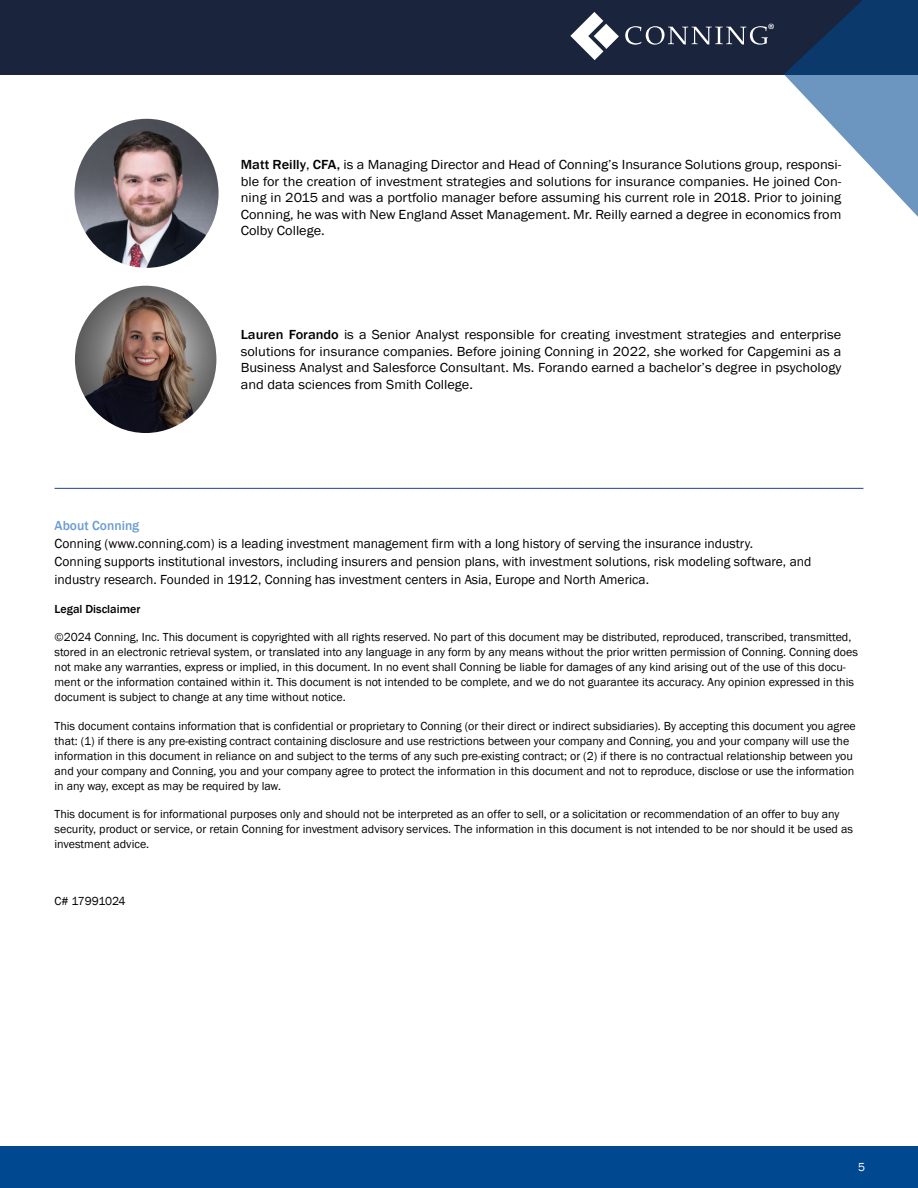
<style>
.page{position:relative;width:918px;height:1188px;background:#fff}
.page>*{position:absolute;margin:0;border:0;box-sizing:border-box;transform-origin:0 0}
.t1{font:16.65px "Myriad Pro";color:#fff}
.t2{font:13.5px/16.5px "Franklin Gothic";color:#000;text-align:justify;scale:1.06 1}
.t3{font:13.5px/18px "Franklin Gothic";color:#000}
.t4{font:500 13.5px "Franklin Gothic";color:#6b9dd3}
.t5{font:12px/15px "Franklin Gothic";color:#000}
.t6{font:500 12px "Franklin Gothic";color:#000}
.t7{font:12px "Franklin Gothic";letter-spacing:-.03em;color:#000}
.t8{font:12px "Franklin Gothic";color:#fff}
.s1{font-weight:500}
</style>
<div class="page">
<div style="left:0;top:0;width:918px;height:75px;background:#1b243d"></div>
<svg style="left:784px;top:0;width:134px;height:217px"></svg>
<div style="left:0;top:1147px;width:918px;height:41px;background:#004990"></div>
<svg style="left:625px;top:26px;width:143px;height:19px"></svg>
<svg style="left:570px;top:12px;width:49px;height:48px"></svg>
<img style="left:75px;top:119px;width:144px;height:149px">
<img style="left:75px;top:286px;width:141px;height:147px">
<hr style="left:55px;top:488px;width:808px;height:1px;background:#25408f">
<h1 class="t1" style="left:768px;top:20px;width:8px">®</h1>
<p class="t2" style="left:241px;top:157px;width:568px"><span class="s1">Matt Reilly</span>, <span class="s1">CFA,</span> is a Managing Director and Head of Conning’s Insurance Solutions group, responsi&shy;ble for the creation of investment strategies and solutions for insurance companies. He joined Con&shy;ning in 2015 and was a portfolio manager before assuming his current role in 2018. Prior to joining Conning, he was with New England Asset Management. Mr. Reilly earned a degree in economics from Colby College.</p>
<p class="t2" style="left:241px;top:327px;width:568px"><span class="s1">Lauren Forando</span> is a Senior Analyst responsible for creating investment strategies and enterprise solutions for insurance companies. Before joining Conning in 2022, she worked for Capgemini as a Business Analyst and Salesforce Consultant. Ms. Forando earned a bachelor’s degree in psychology and data sciences from Smith College.</p>
<p class="t4" style="left:55px;top:517px;width:86px">About Conning</p>
<p class="t3" style="left:55px;top:535px;width:758px">Conning (www.conning.com) is a leading investment management firm with a long history of serving the insurance industry.<br>Conning supports institutional investors, including insurers and pension plans, with investment solutions, risk modeling software, and industry research. Founded in 1912, Conning has investment centers in Asia, Europe and North America.</p>
<p class="t6" style="left:55px;top:601px;width:87px">Legal Disclaimer</p>
<p class="t5" style="left:55px;top:630px;width:805px">©2024 Conning, Inc. This document is copyrighted with all rights reserved. No part of this document may be distributed, reproduced, transcribed, transmitted, stored in an electronic retrieval system, or translated into any language in any form by any means without the prior written permission of Conning. Conning does not make any warranties, express or implied, in this document. In no event shall Conning be liable for damages of any kind arising out of the use of this docu&shy;ment or the information contained within it. This document is not intended to be complete, and we do not guarantee its accuracy. Any opinion expressed in this document is subject to change at any time without notice.</p>
<p class="t5" style="left:55px;top:718px;width:803px">This document contains information that is confidential or proprietary to Conning (or their direct or indirect subsidiaries). By accepting this document you agree that: (1) if there is any pre-existing contract containing disclosure and use restrictions between your company and Conning, you and your company will use the information in this document in reliance on and subject to the terms of any such pre-existing contract; or (2) if there is no contractual relationship between you and your company and Conning, you and your company agree to protect the information in this document and not to reproduce, disclose or use the information in any way, except as may be required by law.</p>
<p class="t5" style="left:55px;top:807px;width:800px">This document is for informational purposes only and should not be interpreted as an offer to sell, or a solicitation or recommendation of an offer to buy any security, product or service, or retain Conning for investment advisory services. The information in this document is not intended to be nor should it be used as investment advice.</p>
<p class="t7" style="left:55px;top:894px;width:73px">C# 17991024</p>
<p class="t8" style="left:858px;top:1159px;width:9px">5</p>
</div>
